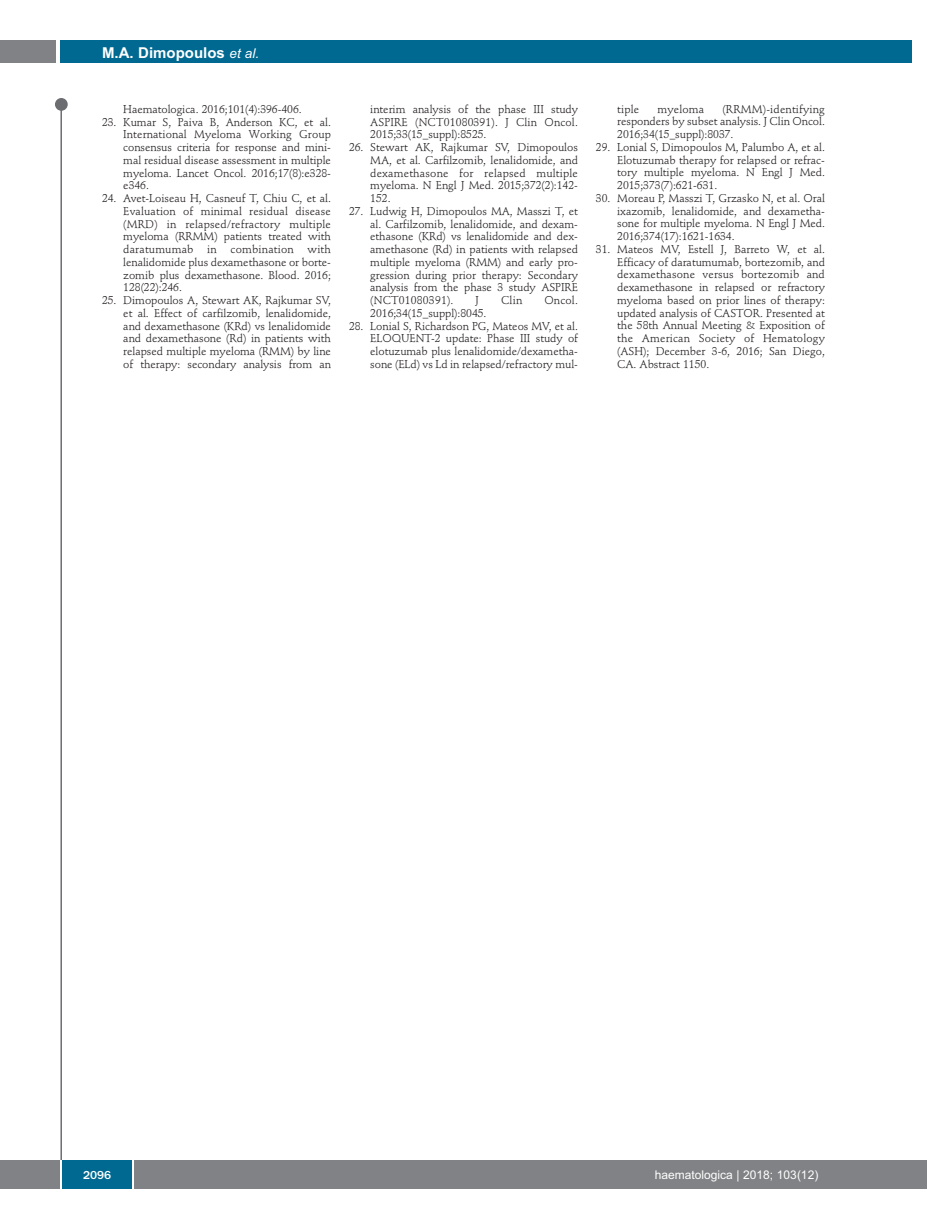
<style>
.page{position:relative;width:927px;height:1225px;background:#fff}
.page>*{position:absolute;margin:0;border:0;box-sizing:border-box;transform-origin:0 0}
.t1{font:700 15px "Arial";color:#fff}
.t2{font:12px "Arial";color:#fff}
.t3{font:500 12px "Franklin Gothic";color:#fff}
.t4{font:11.25px/12.8px "Stempel Schneidler";letter-spacing:-.005em;color:#231f20;text-align:justify}
.t5{font:11.25px "Stempel Schneidler";letter-spacing:.015em;color:#231f20}
.s1{font-weight:400;font-style:italic;font-size:13.5px}
</style>
<div class="page">
<div style="left:911px;top:1160px;width:16px;height:28px;background:#808285"></div>
<div style="left:55px;top:98px;width:13px;height:13px;background:#6c6d70;border-radius:50%"></div>
<hr style="left:60px;top:101px;width:2px;height:1061px;background:#6c6d70">
<div style="left:60px;top:40px;width:852px;height:22px;background:#006991"></div>
<div style="left:0;top:40px;width:56px;height:22px;background:#808285"></div>
<div style="left:0;top:1160px;width:911px;height:28px;background:#808285"></div>
<div style="left:62px;top:1160px;width:71px;height:28px;background:#006991"></div>
<hr style="left:60px;top:1160px;width:2px;height:28px;background:#fff">
<svg style="left:133px;top:1160px;width:1px;height:28px"></svg>
<h1 class="t1" style="left:102px;top:44px;width:159px">M.A. Dimopoulos <span class="s1">et al.</span></h1>
<p class="t4" style="left:123px;top:104px;width:180px">Haematologica. 2016;101(4):396-406.</p>
<p class="t4" style="left:123px;top:116px;width:209px;text-indent:-21px">23. Kumar S, Paiva B, Anderson KC, et al.<br>International Myeloma Working Group consensus criteria for response and mini&shy;mal residual disease assessment in multiple myeloma. Lancet Oncol. 2016;17(8):e328- e346.</p>
<p class="t4" style="left:123px;top:193px;width:209px;text-indent:-21px">24. Avet-Loiseau H, Casneuf T, Chiu C, et al.<br>Evaluation of minimal residual disease (MRD) in relapsed/refractory multiple myeloma (RRMM) patients treated with daratumumab in combination with lenalidomide plus dexamethasone or borte&shy;zomib plus dexamethasone. Blood. 2016; 128(22):246.</p>
<p class="t4" style="left:123px;top:295px;width:209px;text-indent:-21px">25. Dimopoulos A, Stewart AK, Rajkumar SV, et al. Effect of carfilzomib, lenalidomide, and dexamethasone (KRd) vs lenalidomide and dexamethasone (Rd) in patients with relapsed multiple myeloma (RMM) by line of therapy: secondary analysis from an</p>
<p class="t4" style="left:370px;top:104px;width:209px">interim analysis of the phase III study ASPIRE (NCT01080391). J Clin Oncol.<br>2015;33(15_suppl):8525.</p>
<p class="t4" style="left:370px;top:142px;width:209px;text-indent:-21px">26. Stewart AK, Rajkumar SV, Dimopoulos MA, et al. Carfilzomib, lenalidomide, and dexamethasone for relapsed multiple myeloma. N Engl J Med. 2015;372(2):142- 152.</p>
<p class="t4" style="left:370px;top:206px;width:209px;text-indent:-21px">27. Ludwig H, Dimopoulos MA, Masszi T, et al. Carfilzomib, lenalidomide, and dexam&shy;ethasone (KRd) vs lenalidomide and dex&shy;amethasone (Rd) in patients with relapsed multiple myeloma (RMM) and early pro&shy;gression during prior therapy: Secondary analysis from the phase 3 study ASPIRE (NCT01080391).</p>
<p class="t4" style="left:476px;top:295px;width:5px">J</p>
<p class="t4" style="left:501px;top:295px;width:23px">Clin</p>
<p class="t4" style="left:544px;top:295px;width:35px">Oncol.</p>
<p class="t4" style="left:370px;top:308px;width:118px">2016;34(15_suppl):8045.</p>
<p class="t4" style="left:370px;top:320px;width:209px;text-indent:-21px">28. Lonial S, Richardson PG, Mateos MV, et al.<br>ELOQUENT-2 update: Phase III study of elotuzumab plus lenalidomide/dexametha&shy;sone (ELd) vs Ld in relapsed/refractory mul-</p>
<p class="t4" style="left:617px;top:104px;width:209px;text-indent:105px">(RRMM)-identifying responders by subset analysis. J Clin Oncol.<br>2016;34(15_suppl):8037.</p>
<p class="t4" style="left:617px;top:142px;width:209px;text-indent:-21px">29. Lonial S, Dimopoulos M, Palumbo A, et al.<br>Elotuzumab therapy for relapsed or refrac&shy;tory multiple myeloma. N Engl J Med.<br>2015;373(7):621-631.</p>
<p class="t4" style="left:617px;top:193px;width:209px;text-indent:-21px">30. Moreau P, Masszi T, Grzasko N, et al. Oral ixazomib, lenalidomide, and dexametha&shy;sone for multiple myeloma. N Engl J Med.<br>2016;374(17):1621-1634.</p>
<p class="t4" style="left:617px;top:244px;width:209px;text-indent:-21px">31. Mateos MV, Estell J, Barreto W, et al.<br>Efficacy of daratumumab, bortezomib, and dexamethasone versus bortezomib and dexamethasone in relapsed or refractory myeloma based on prior lines of therapy: updated analysis of CASTOR. Presented at the 58th Annual Meeting &amp; Exposition of the American Society of Hematology (ASH); December 3-6, 2016; San Diego, CA. Abstract 1150.</p>
<p class="t4" style="left:617px;top:104px;width:24px">tiple</p>
<p class="t5" style="left:657px;top:104px;width:48px">myeloma</p>
<p class="t3" style="left:83px;top:1167px;width:30px">2096</p>
<p class="t2" style="left:655px;top:1167px;width:165px">haematologica | 2018; 103(12)</p>
</div>
